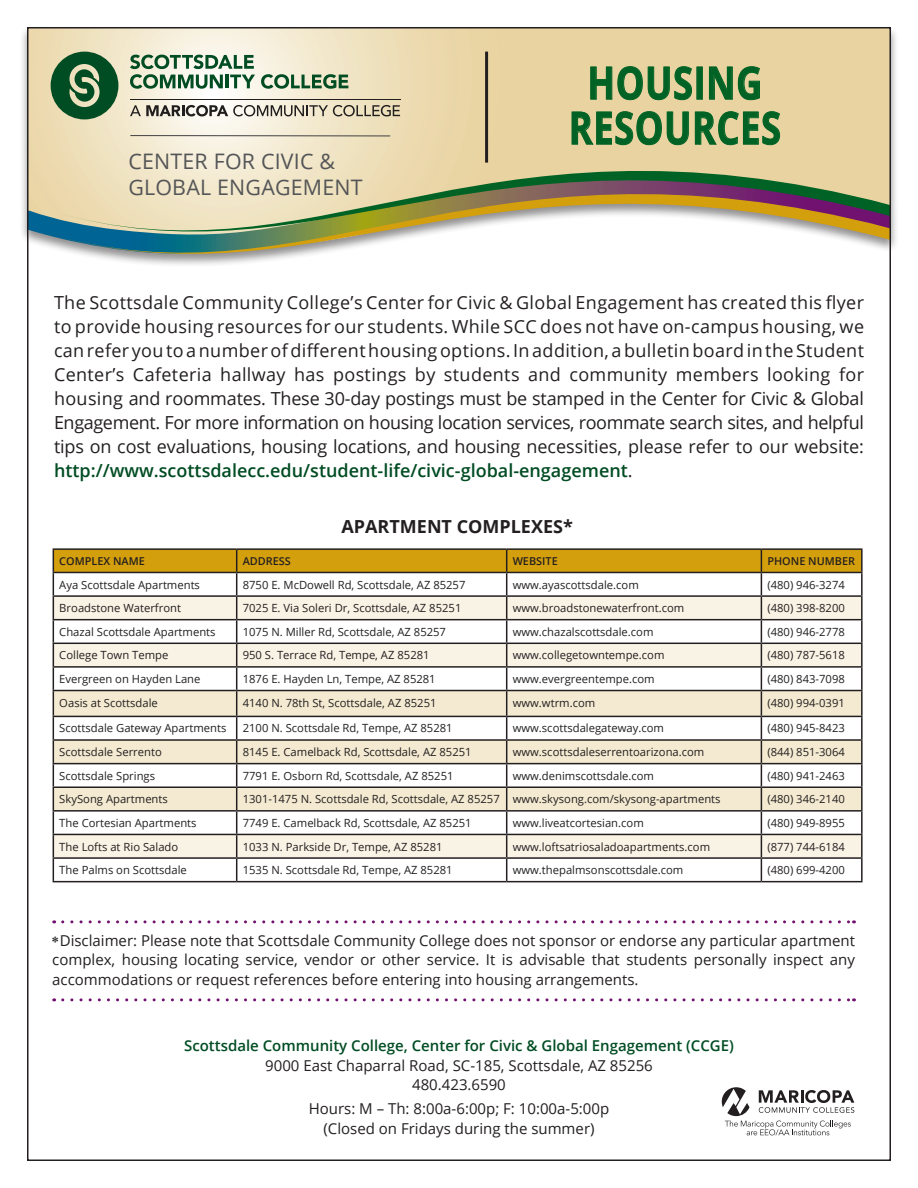
<style>
.page{position:relative;width:918px;height:1188px;background:#fff}
.page>*{position:absolute;margin:0;border:0;box-sizing:border-box;transform-origin:0 0}
.t1{font:700 45px/45px "Open Sans";letter-spacing:.02em;color:#006224;text-align:center;scale:.8 1}
.t2{font:21.3px/25.7px "Open Sans";letter-spacing:.01em;color:#545557}
.t3{font:18px/24px "Open Sans";color:#231f20;text-align:justify}
.t4{font:700 18px "Open Sans";color:#231f20}
.t5{font:15px/19.5px "Open Sans";color:#231f20;text-align:center}
.t6{font:600 15px "Open Sans";color:#004c23}
.t7{font:11.25px "Open Sans";color:#231f20}
.t8{font:600 10.8px "Open Sans";color:#231f20}
.s1{font-weight:600;color:#004c23}
.s2{font-family:"Gill Sans Std";font-weight:700;font-size:13.5px}
</style>
<div class="page">
<div style="left:19px;top:25px;width:880px;height:243px;background:#231f20;opacity:.5"></div>
<svg style="left:30px;top:30px;width:858px;height:238px"></svg>
<svg style="left:47px;top:169px;width:841px;height:85px"></svg>
<svg style="left:51px;top:52px;width:67px;height:67px"></svg>
<hr style="left:130px;top:99px;width:270px;height:1px;background:#211e1e">
<svg style="left:130px;top:105px;width:270px;height:11px"></svg>
<svg style="left:261px;top:74px;width:87px;height:15px"></svg>
<svg style="left:130px;top:55px;width:125px;height:34px"></svg>
<hr style="left:130px;top:135px;width:260px;height:1px;background:#414042">
<svg style="left:590px;top:66px;width:102px;height:34px"></svg>
<div style="left:697px;top:67px;width:6px;height:33px;border:1px solid #006224"></div>
<svg style="left:709px;top:66px;width:51px;height:34px"></svg>
<svg style="left:571px;top:111px;width:118px;height:34px"></svg>
<svg style="left:695px;top:111px;width:85px;height:34px"></svg>
<svg style="left:63px;top:920px;width:792px;height:3px"></svg>
<svg style="left:63px;top:998px;width:792px;height:3px"></svg>
<hr style="left:53px;top:548px;width:184px;height:2px;background:#231f20">
<hr style="left:237px;top:548px;width:270px;height:2px;background:#231f20">
<hr style="left:507px;top:548px;width:254px;height:2px;background:#231f20">
<hr style="left:761px;top:548px;width:102px;height:2px;background:#231f20">
<hr style="left:861px;top:550px;width:2px;height:22px;background:#231f20">
<hr style="left:761px;top:572px;width:102px;height:1px;background:#231f20">
<hr style="left:861px;top:573px;width:2px;height:22px;background:#231f20">
<hr style="left:761px;top:595px;width:102px;height:2px;background:#231f20">
<hr style="left:861px;top:597px;width:2px;height:22px;background:#231f20">
<hr style="left:761px;top:619px;width:102px;height:1px;background:#231f20">
<hr style="left:861px;top:620px;width:2px;height:23px;background:#231f20">
<hr style="left:761px;top:643px;width:102px;height:1px;background:#231f20">
<hr style="left:861px;top:644px;width:2px;height:22px;background:#231f20">
<hr style="left:761px;top:666px;width:102px;height:2px;background:#231f20">
<hr style="left:861px;top:668px;width:2px;height:22px;background:#231f20">
<hr style="left:761px;top:690px;width:102px;height:1px;background:#231f20">
<hr style="left:861px;top:691px;width:2px;height:25px;background:#231f20">
<hr style="left:761px;top:716px;width:102px;height:1px;background:#231f20">
<hr style="left:861px;top:717px;width:2px;height:22px;background:#231f20">
<hr style="left:761px;top:739px;width:102px;height:2px;background:#231f20">
<hr style="left:861px;top:741px;width:2px;height:22px;background:#231f20">
<hr style="left:761px;top:763px;width:102px;height:1px;background:#231f20">
<hr style="left:861px;top:764px;width:2px;height:22px;background:#231f20">
<hr style="left:761px;top:786px;width:102px;height:2px;background:#231f20">
<hr style="left:861px;top:788px;width:2px;height:22px;background:#231f20">
<hr style="left:761px;top:810px;width:102px;height:2px;background:#231f20">
<hr style="left:861px;top:812px;width:2px;height:22px;background:#231f20">
<hr style="left:761px;top:834px;width:102px;height:1px;background:#231f20">
<hr style="left:861px;top:835px;width:2px;height:22px;background:#231f20">
<hr style="left:761px;top:857px;width:102px;height:2px;background:#231f20">
<svg style="left:53px;top:549px;width:809px;height:332px"></svg>
<hr style="left:861px;top:859px;width:2px;height:22px;background:#231f20">
<hr style="left:53px;top:881px;width:184px;height:1px;background:#231f20">
<hr style="left:237px;top:881px;width:270px;height:1px;background:#231f20">
<hr style="left:507px;top:881px;width:254px;height:1px;background:#231f20">
<hr style="left:761px;top:881px;width:102px;height:1px;background:#231f20">
<svg style="left:722px;top:1087px;width:132px;height:48px"></svg>
<hr style="left:485px;top:52px;width:3px;height:111px;background:#231f20">
<h2 class="t2" style="left:128px;top:148px;width:236px">CENTER FOR CIVIC &amp;<br>GLOBAL ENGAGEMENT</h2>
<h1 class="t1" style="left:569px;top:59px;width:267px">HOUSING<br>RESOURCES</h1>
<p class="t3" style="left:54px;top:290px;width:812px">The Scottsdale Community College’s Center for Civic &amp; Global Engagement has created this flyer to provide housing resources for our students. While SCC does not have on-campus housing, we can refer you to a number of different housing options. In addition, a bulletin board in the Student Center’s Cafeteria hallway has postings by students and community members looking for housing and roommates. These 30-day postings must be stamped in the Center for Civic &amp; Global Engagement. For more information on housing location services, roommate search sites, and helpful tips on cost evaluations, housing locations, and housing necessities, please refer to our website: <span class="s1">http://www.scottsdalecc.edu/student-life/civic-global-engagement</span>.</p>
<h3 class="t4" style="left:342px;top:513px;width:233px">APARTMENT COMPLEXES*</h3>
<p class="t8" style="left:59px;top:554px;width:87px">COMPLEX NAME</p>
<p class="t8" style="left:243px;top:554px;width:50px">ADDRESS</p>
<p class="t8" style="left:513px;top:554px;width:47px">WEBSITE</p>
<p class="t8" style="left:767px;top:554px;width:89px">PHONE NUMBER</p>
<p class="t7" style="left:59px;top:577px;width:142px">Aya Scottsdale Apartments</p>
<p class="t7" style="left:243px;top:577px;width:224px">8750 E. McDowell Rd, Scottsdale, AZ 85257</p>
<p class="t7" style="left:513px;top:577px;width:128px">www.ayascottsdale.com</p>
<p class="t7" style="left:767px;top:577px;width:79px">(480) 946-3274</p>
<p class="t7" style="left:59px;top:600px;width:123px">Broadstone Waterfront</p>
<p class="t7" style="left:243px;top:600px;width:220px">7025 E. Via Soleri Dr, Scottsdale, AZ 85251</p>
<p class="t7" style="left:513px;top:600px;width:173px">www.broadstonewaterfront.com</p>
<p class="t7" style="left:767px;top:600px;width:79px">(480) 398-8200</p>
<p class="t7" style="left:59px;top:624px;width:158px">Chazal Scottsdale Apartments</p>
<p class="t7" style="left:243px;top:624px;width:205px">1075 N. Miller Rd, Scottsdale, AZ 85257</p>
<p class="t7" style="left:513px;top:624px;width:142px">www.chazalscottsdale.com</p>
<p class="t7" style="left:767px;top:624px;width:79px">(480) 946-2778</p>
<p class="t7" style="left:59px;top:648px;width:111px">College Town Tempe</p>
<p class="t7" style="left:243px;top:648px;width:188px">950 S. Terrace Rd, Tempe, AZ 85281</p>
<p class="t7" style="left:513px;top:648px;width:153px">www.collegetowntempe.com</p>
<p class="t7" style="left:767px;top:648px;width:79px">(480) 787-5618</p>
<p class="t7" style="left:59px;top:671px;width:143px">Evergreen on Hayden Lane</p>
<p class="t7" style="left:243px;top:671px;width:195px">1876 E. Hayden Ln, Tempe, AZ 85281</p>
<p class="t7" style="left:513px;top:671px;width:143px">www.evergreentempe.com</p>
<p class="t7" style="left:767px;top:671px;width:79px">(480) 843-7098</p>
<p class="t7" style="left:59px;top:695px;width:100px">Oasis at Scottsdale</p>
<p class="t7" style="left:243px;top:695px;width:195px">4140 N. 78th St, Scottsdale, AZ 85251</p>
<p class="t7" style="left:513px;top:695px;width:84px">www.wtrm.com</p>
<p class="t7" style="left:767px;top:695px;width:79px">(480) 994-0391</p>
<p class="t7" style="left:59px;top:721px;width:169px">Scottsdale Gateway Apartments</p>
<p class="t7" style="left:243px;top:721px;width:211px">2100 N. Scottsdale Rd, Tempe, AZ 85281</p>
<p class="t7" style="left:513px;top:721px;width:153px">www.scottsdalegateway.com</p>
<p class="t7" style="left:767px;top:721px;width:79px">(480) 945-8423</p>
<p class="t7" style="left:59px;top:744px;width:104px">Scottsdale Serrento</p>
<p class="t7" style="left:243px;top:744px;width:230px">8145 E. Camelback Rd, Scottsdale, AZ 85251</p>
<p class="t7" style="left:513px;top:744px;width:193px">www.scottsdaleserrentoarizona.com</p>
<p class="t7" style="left:767px;top:744px;width:79px">(844) 851-3064</p>
<p class="t7" style="left:59px;top:768px;width:97px">Scottsdale Springs</p>
<p class="t7" style="left:243px;top:768px;width:212px">7791 E. Osborn Rd, Scottsdale, AZ 85251</p>
<p class="t7" style="left:513px;top:768px;width:143px">www.denimscottsdale.com</p>
<p class="t7" style="left:767px;top:768px;width:79px">(480) 941-2463</p>
<p class="t7" style="left:59px;top:792px;width:110px">SkySong Apartments</p>
<p class="t7" style="left:243px;top:792px;width:479px">1301-1475 N. Scottsdale Rd, Scottsdale, AZ 85257 www.skysong.com/skysong-apartments</p>
<p class="t7" style="left:767px;top:792px;width:79px">(480) 346-2140</p>
<p class="t7" style="left:59px;top:815px;width:139px">The Cortesian Apartments</p>
<p class="t7" style="left:243px;top:815px;width:230px">7749 E. Camelback Rd, Scottsdale, AZ 85251</p>
<p class="t7" style="left:513px;top:815px;width:133px">www.liveatcortesian.com</p>
<p class="t7" style="left:767px;top:815px;width:79px">(480) 949-8955</p>
<p class="t7" style="left:59px;top:839px;width:120px">The Lofts at Rio Salado</p>
<p class="t7" style="left:243px;top:839px;width:201px">1033 N. Parkside Dr, Tempe, AZ 85281</p>
<p class="t7" style="left:513px;top:839px;width:199px">www.loftsatriosaladoapartments.com</p>
<p class="t7" style="left:767px;top:839px;width:79px">(877) 744-6184</p>
<p class="t7" style="left:59px;top:862px;width:129px">The Palms on Scottsdale</p>
<p class="t7" style="left:243px;top:862px;width:211px">1535 N. Scottsdale Rd, Tempe, AZ 85281</p>
<p class="t7" style="left:513px;top:862px;width:172px">www.thepalmsonscottsdale.com</p>
<p class="t7" style="left:767px;top:862px;width:79px">(480) 699-4200</p>
<p class="t5" style="left:52px;top:930px;width:804px;text-align:justify"><span class="s2">*</span>Disclaimer: Please note that Scottsdale Community College does not sponsor or endorse any particular apartment complex, housing locating service, vendor or other service. It is advisable that students personally inspect any accommodations or request references before entering into housing arrangements.</p>
<h3 class="t6" style="left:184px;top:1036px;width:551px">Scottsdale Community College, Center for Civic &amp; Global Engagement (CCGE)</h3>
<h3 class="t5" style="left:265px;top:1055px;width:389px">9000 East Chaparral Road, SC-185, Scottsdale, AZ 85256<br>480.423.6590</h3>
<h3 class="t5" style="left:309px;top:1099px;width:302px">Hours: M – Th: 8:00a-6:00p; F: 10:00a-5:00p (Closed on Fridays during the summer)</h3>
</div>
